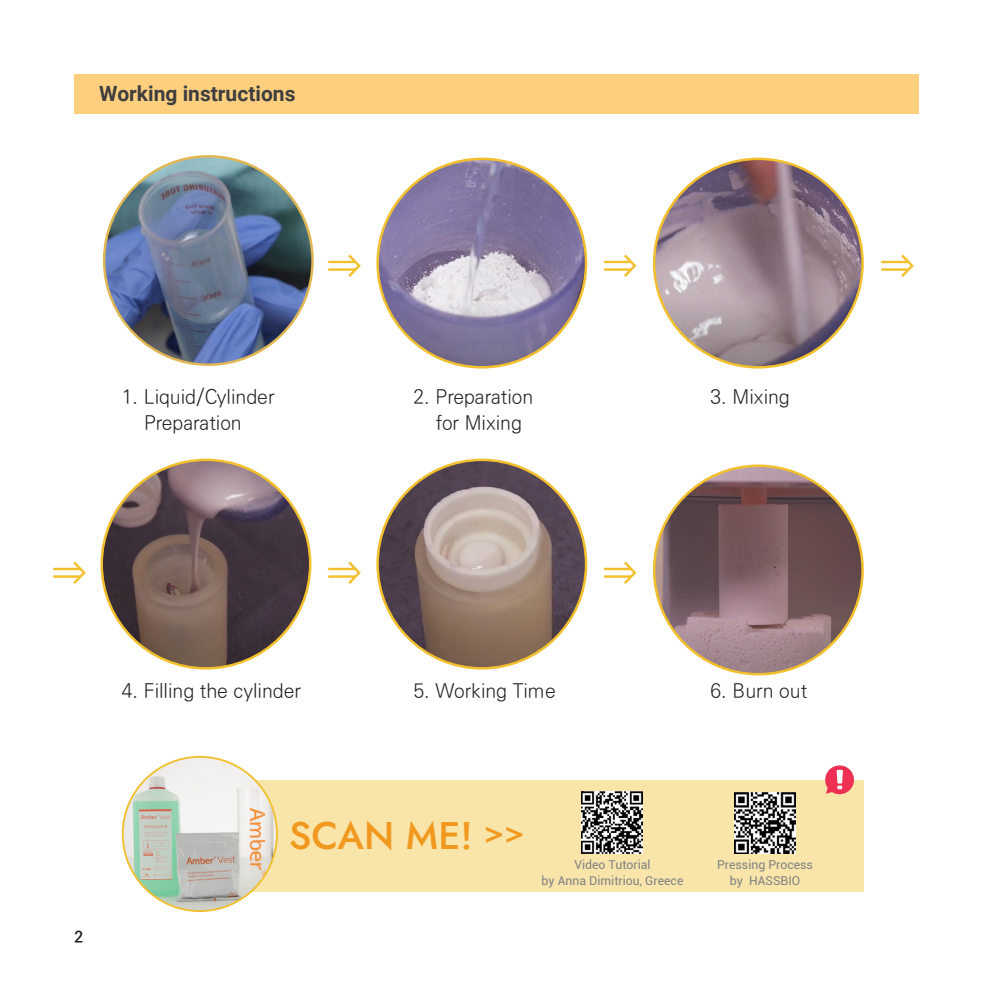
<style>
.page{position:relative;width:993px;height:993px;background:#fff}
.page>*{position:absolute;margin:0;border:0;box-sizing:border-box;transform-origin:0 0}
.t1{font:700 40.77px "Ko Pub Dotum";color:#f2bf2d;scale:.95 1}
.t2{font:500 38.5px "Jost";color:#f1991f}
.t3{font:700 21px "Roboto";color:#3e3e3f}
.t4{font:300 19.25px/26.2px "Ko Pub Dotum";color:#231f20;text-align:center}
.t5{font:700 15.75px "Ko Pub Dotum";color:#231f20}
.t6{font:12.25px/15.8px "Roboto";color:#808285;text-align:center}
.s1{font-size:31.5px}
</style>
<div class="page">
<div style="left:74px;top:74px;width:844px;height:40px;background:#fdcf7f"></div>
<div style="left:190px;top:779px;width:673px;height:112px;background:#f9e4a9"></div>
<img style="left:104px;top:156px;width:208px;height:208px;border-radius:104px">
<img style="left:377px;top:159px;width:209px;height:208px;border-radius:104px">
<img style="left:655px;top:160px;width:207px;height:207px">
<img style="left:654px;top:465px;width:208px;height:209px;border-radius:104px">
<img style="left:123px;top:756px;width:154px;height:154px;border-radius:77px">
<img style="left:102px;top:459px;width:208px;height:209px;border-radius:104px">
<img style="left:377px;top:459px;width:209px;height:209px;border-radius:104px">
<img style="left:581px;top:791px;width:61px;height:62px">
<img style="left:734px;top:792px;width:61px;height:61px">
<svg style="left:823px;top:765px;width:32px;height:30px"></svg>
<p class="t3" style="left:99px;top:78px;width:198px">Working instructions</p>
<p class="t4" style="left:122px;top:384px;width:154px">1. Liquid/Cylinder<br>Preparation</p>
<h1 class="t1" style="left:326px;top:245px;width:38px">⇒</h1>
<p class="t4" style="left:413px;top:384px;width:121px">2. Preparation for Mixing</p>
<h1 class="t1" style="left:602px;top:245px;width:38px">⇒</h1>
<p class="t4" style="left:710px;top:384px;width:81px">3. Mixing</p>
<h1 class="t1" style="left:52px;top:551px;width:38px">⇒</h1>
<h1 class="t1" style="left:326px;top:551px;width:38px">⇒</h1>
<p class="t4" style="left:122px;top:678px;width:181px">4. Filling the cylinder</p>
<p class="t4" style="left:413px;top:678px;width:144px">5. Working Time</p>
<h1 class="t1" style="left:602px;top:551px;width:38px">⇒</h1>
<p class="t4" style="left:710px;top:678px;width:98px">6. Burn out</p>
<p class="t5" style="left:74px;top:929px;width:10px">2</p>
<h2 class="t2" style="left:289px;top:808px;width:237px">SCAN ME! <span class="s1">&gt;&gt;</span></h2>
<p class="t6" style="left:541px;top:856px;width:143px">Video Tutorial<br>by Anna Dimitriou, Greece</p>
<p class="t6" style="left:717px;top:856px;width:97px">Pressing Process by HASSBIO</p>
<h1 class="t1" style="left:879px;top:245px;width:38px">⇒</h1>
</div>
